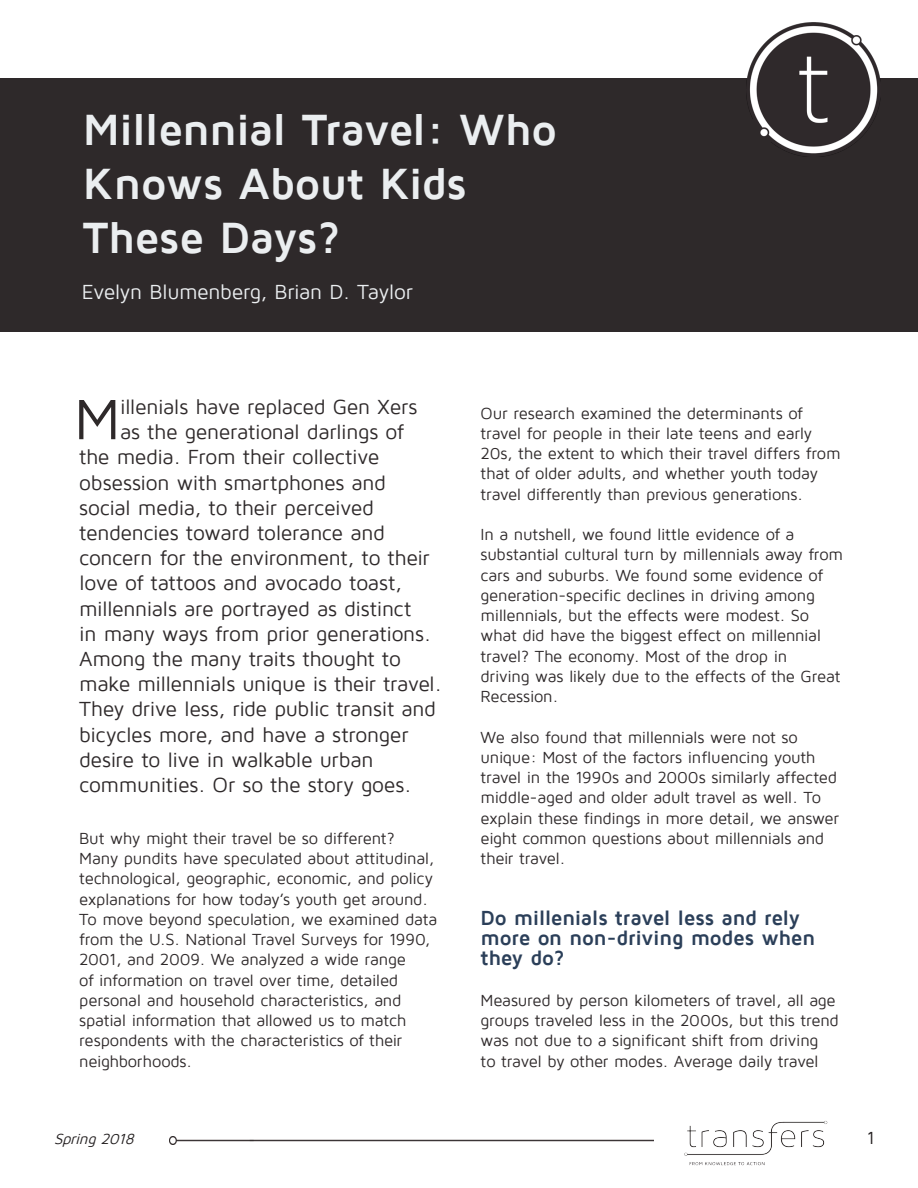
<style>
.page{position:relative;width:918px;height:1188px;background:#fff}
.page>*{position:absolute;margin:0;border:0;box-sizing:border-box;transform-origin:0 0}
.t1{font:58.8px "Maven Pro";color:#2e292a}
.t2{font:700 45px "Maven Pro";letter-spacing:-.015em;color:#ebeef0}
.t3{font:21px "Maven Pro";letter-spacing:-.015em;color:#2e292a}
.t4{font:700 21px/20.2px "Maven Pro";letter-spacing:-.015em;color:#2b3f59}
.t5{font:21px "Maven Pro";letter-spacing:-.02em;color:#ebeef0}
.t6{font:18px "Maven Pro";color:#231f20}
.t7{font:16.5px/20.2px "Maven Pro";letter-spacing:-.015em;color:#2e292a}
.t8{font:italic 15px "Maven Pro";color:#231f20}
</style>
<div class="page">
<img style="left:169px;top:1136px;width:485px;height:8px">
<img style="left:684px;top:1120px;width:144px;height:46px">
<div style="left:0;top:78px;width:918px;height:253px;background:#2e292a"></div>
<img style="left:746px;top:23px;width:134px;height:134px">
<p class="t2" style="left:83px;top:106px;width:476px">Millennial Travel: Who</p>
<p class="t2" style="left:83px;top:160px;width:386px">Knows About Kids</p>
<p class="t2" style="left:83px;top:214px;width:259px">These Days?</p>
<p class="t5" style="left:82px;top:280px;width:333px">Evelyn Blumenberg, Brian D. Taylor</p>
<p class="t1" style="left:74px;top:389px;width:48px">M</p>
<p class="t3" style="left:120px;top:396px;width:299px">illenials have replaced Gen Xers</p>
<p class="t3" style="left:120px;top:421px;width:285px">as the generational darlings of</p>
<p class="t3" style="left:79px;top:446px;width:302px">the media. From their collective</p>
<p class="t3" style="left:79px;top:472px;width:308px">obsession with smartphones and</p>
<p class="t3" style="left:79px;top:497px;width:296px">social media, to their perceived</p>
<p class="t3" style="left:79px;top:522px;width:307px">tendencies toward tolerance and</p>
<p class="t3" style="left:79px;top:547px;width:352px">concern for the environment, to their</p>
<p class="t3" style="left:79px;top:572px;width:324px">love of tattoos and avocado toast,</p>
<p class="t3" style="left:79px;top:598px;width:334px">millennials are portrayed as distinct</p>
<p class="t3" style="left:79px;top:623px;width:353px">in many ways from prior generations.</p>
<p class="t3" style="left:79px;top:648px;width:323px">Among the many traits thought to</p>
<p class="t3" style="left:79px;top:673px;width:364px">make millennials unique is their travel.</p>
<p class="t3" style="left:79px;top:698px;width:358px">They drive less, ride public transit and</p>
<p class="t3" style="left:79px;top:724px;width:331px">bicycles more, and have a stronger</p>
<p class="t3" style="left:79px;top:749px;width:296px">desire to live in walkable urban</p>
<p class="t3" style="left:79px;top:774px;width:334px">communities. Or so the story goes.</p>
<p class="t7" style="left:79px;top:828px;width:360px">But why might their travel be so different?<br>Many pundits have speculated about attitudinal, technological, geographic, economic, and policy explanations for how today’s youth get around.<br>To move beyond speculation, we examined data from the U.S. National Travel Surveys for 1990, 2001, and 2009. We analyzed a wide range<br>of information on travel over time, detailed personal and household characteristics, and spatial information that allowed us to match respondents with the characteristics of their neighborhoods.</p>
<p class="t7" style="left:481px;top:403px;width:362px">Our research examined the determinants of travel for people in their late teens and early 20s, the extent to which their travel differs from that of older adults, and whether youth today travel differently than previous generations.</p>
<p class="t7" style="left:481px;top:525px;width:364px">In a nutshell, we found little evidence of a substantial cultural turn by millennials away from cars and suburbs. We found some evidence of generation-specific declines in driving among millennials, but the effects were modest. So what did have the biggest effect on millennial travel? The economy. Most of the drop in<br>driving was likely due to the effects of the Great Recession.</p>
<p class="t7" style="left:481px;top:727px;width:360px">We also found that millennials were not so unique: Most of the factors influencing youth travel in the 1990s and 2000s similarly affected middle-aged and older adult travel as well. To explain these findings in more detail, we answer eight common questions about millennials and their travel.</p>
<p class="t4" style="left:481px;top:908px;width:336px">Do millenials travel less and rely more on non-driving modes when they do?</p>
<p class="t7" style="left:481px;top:990px;width:360px">Measured by person kilometers of travel, all age groups traveled less in the 2000s, but this trend was not due to a significant shift from driving<br>to travel by other modes. Average daily travel</p>
<p class="t8" style="left:54px;top:1131px;width:85px">Spring 2018</p>
<p class="t6" style="left:867px;top:1129px;width:10px">1</p>
</div>
